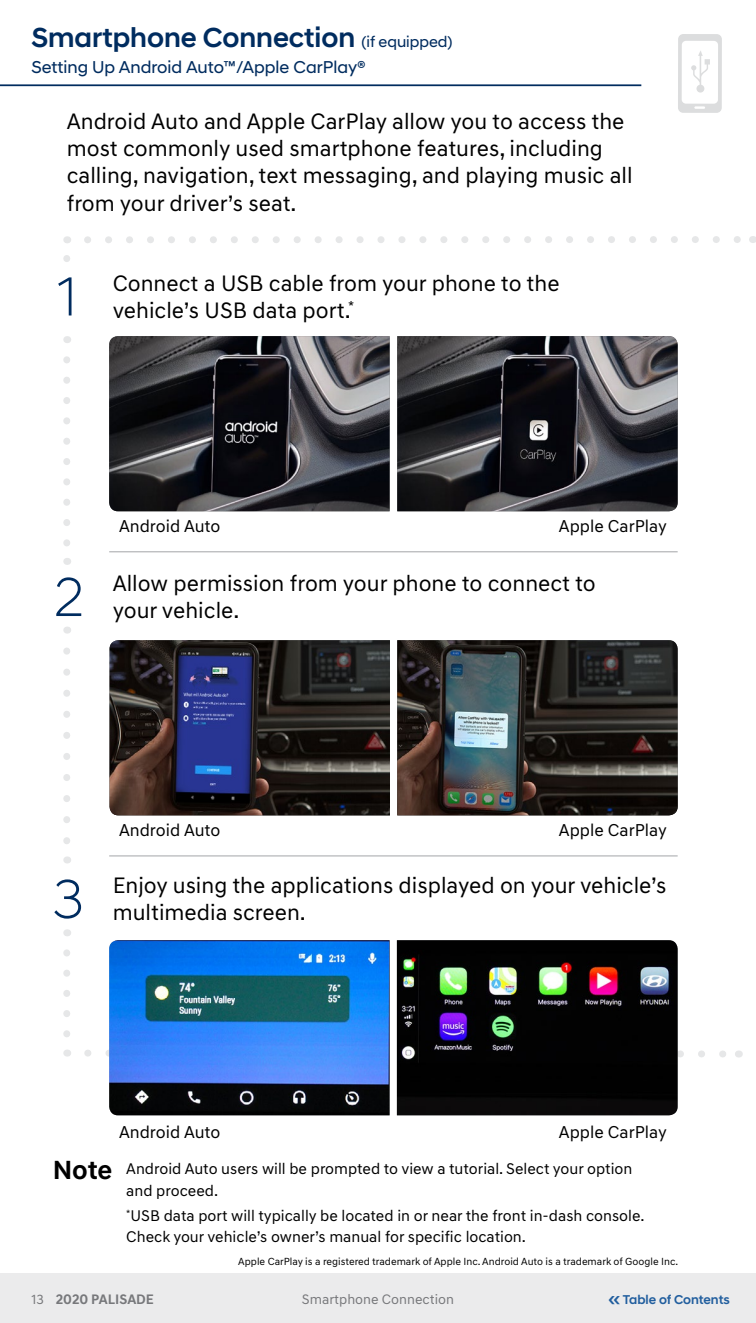
<style>
.page{position:relative;width:756px;height:1323px;background:#fff}
.page>*{position:absolute;margin:0;border:0;box-sizing:border-box;transform-origin:0 0}
.t1{font:300 56px "Hyundai Sans Head";color:#002c5f}
.t2{font:500 28px "Hyundai Sans Head";color:#002c5f}
.t3{font:22.75px/27.3px "Hyundai Sans Text";color:#000}
.t4{font:17.5px "Hyundai Sans Text";color:#000}
.t5{font:17.5px "Hyundai Sans Head";color:#002c5f}
.t6{font:15.75px/21.3px "Hyundai Sans Text";color:#000}
.t7{font:14px "Hyundai Sans Text";color:#77787b}
.t8{font:700 14px "Hyundai Sans Text";color:#77787b}
.t9{font:500 12.95px "Hyundai Sans Head";letter-spacing:-.005em;color:#215e9e}
.t10{font:10.5px "Hyundai Sans Text";color:#000}
.s1{font-weight:400;font-size:15.75px}
.s2{font-weight:700;font-size:26.78px}
.s3{font-weight:400}
.s4{font-size:19.6px}
</style>
<div class="page">
<div style="left:0;top:1274px;width:756px;height:49px;background:#ebebec"></div>
<hr style="left:0;top:84px;width:641px;height:2px;background:#002c5f">
<svg style="left:63px;top:953px;width:7px;height:84px"></svg>
<svg style="left:84px;top:1046px;width:655px;height:15px"></svg>
<img style="left:397px;top:640px;width:281px;height:175px">
<img style="left:110px;top:640px;width:280px;height:175px">
<img style="left:109px;top:336px;width:281px;height:175px">
<img style="left:397px;top:336px;width:281px;height:175px">
<svg style="left:678px;top:34px;width:44px;height:79px"></svg>
<img style="left:397px;top:940px;width:281px;height:175px">
<img style="left:109px;top:940px;width:281px;height:175px">
<svg style="left:63px;top:360px;width:7px;height:186px"></svg>
<svg style="left:63px;top:651px;width:7px;height:193px"></svg>
<hr style="left:109px;top:551px;width:569px;height:1px;background:#a3a5a8">
<hr style="left:109px;top:856px;width:569px;height:1px;background:#a3a5a8">
<svg style="left:63px;top:255px;width:7px;height:4px"></svg>
<svg style="left:88px;top:236px;width:653px;height:7px"></svg>
<p class="t2" style="left:32px;top:21px;width:423px">Smartphone Connection <span class="s1">(if equipped)</span></p>
<p class="t5" style="left:32px;top:56px;width:336px">Setting Up Android Auto™/Apple CarPlay®</p>
<p class="t3" style="left:67px;top:107px;width:567px">Android Auto and Apple CarPlay allow you to access the most commonly used smartphone features, including calling, navigation, text messaging, and playing music all from your driver’s seat.</p>
<h1 class="t1" style="left:58px;top:263px;width:20px">1</h1>
<p class="t3" style="left:113px;top:269px;width:448px">Connect a USB cable from your phone to the vehicle’s USB data port.<sup>*</sup></p>
<h1 class="t1" style="left:54px;top:564px;width:31px">2</h1>
<p class="t4" style="left:119px;top:516px;width:103px">Android Auto</p>
<p class="t4" style="left:559px;top:516px;width:109px">Apple CarPlay</p>
<p class="t3" style="left:113px;top:570px;width:485px">Allow permission from your phone to connect to your vehicle.</p>
<h1 class="t1" style="left:53px;top:866px;width:32px">3</h1>
<p class="t4" style="left:119px;top:819px;width:103px">Android Auto</p>
<p class="t4" style="left:559px;top:819px;width:109px">Apple CarPlay</p>
<p class="t3" style="left:113px;top:872px;width:555px">Enjoy using the applications displayed on your vehicle’s multimedia screen.</p>
<p class="t4" style="left:119px;top:1122px;width:103px">Android Auto</p>
<p class="t4" style="left:559px;top:1122px;width:109px">Apple CarPlay</p>
<p class="t6" style="left:126px;top:1158px;width:508px;text-indent:-73px"><span class="s2">Note</span> Android Auto users will be prompted to view a tutorial. Select your option and proceed.</p>
<p class="t6" style="left:126px;top:1205px;width:520px"><sup>*</sup>USB data port will typically be located in or near the front in-dash console.<br>Check your vehicle’s owner’s manual for specific location.</p>
<p class="t10" style="left:238px;top:1255px;width:441px">Apple CarPlay is a registered trademark of Apple Inc. Android Auto is a trademark of Google Inc.</p>
<p class="t8" style="left:32px;top:1290px;width:124px"><span class="s3">13</span> 2020 PALISADE</p>
<p class="t7" style="left:302px;top:1291px;width:154px">Smartphone Connection</p>
<p class="t9" style="left:609px;top:1292px;width:123px"><span class="s4">«</span> Table of Contents</p>
</div>
